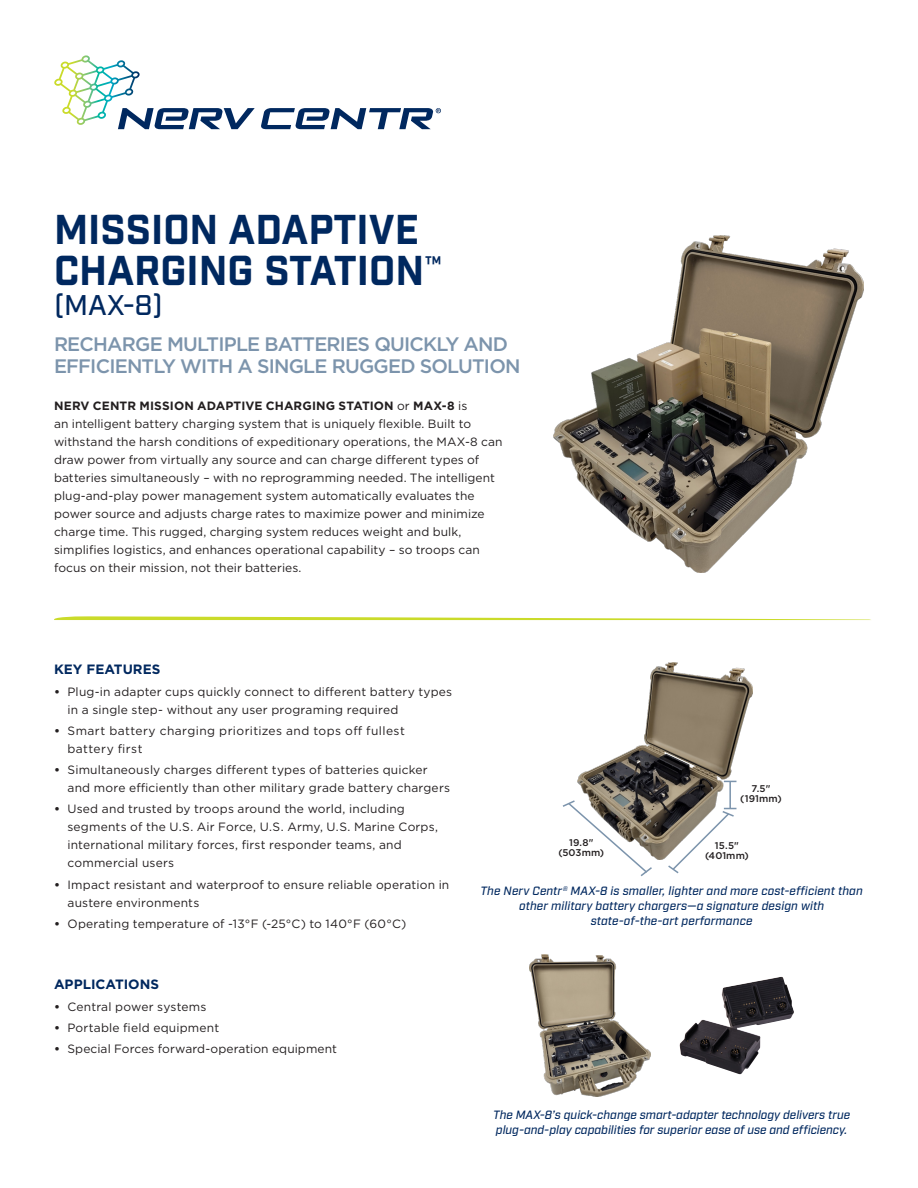
<style>
.page{position:relative;width:918px;height:1188px;background:#fff}
.page>*{position:absolute;margin:0;border:0;box-sizing:border-box;transform-origin:0 0}
.t1{font:40.5px/40.5px "Industry Inc Base";color:#00285f}
.t2{font:500 28.5px "Industry";color:#00285f}
.t3{font:500 19.5px/22.5px "Gotham";letter-spacing:-.04em;color:#7c94ac}
.t4{font:700 13.5px "Gotham";color:#00285f}
.t5{font:12px/18px "Gotham";letter-spacing:.01em;color:#231f20}
.t6{font:italic 500 12px/15px "Industry";color:#00285f;text-align:center}
.t7{font:12px/18px "Gotham";letter-spacing:.035em;color:#231f20}
.t8{font:500 9.75px/10.5px "Gotham";letter-spacing:.01em;color:#231f20;text-align:center}
.s1{font-weight:700}
</style>
<div class="page">
<svg style="left:54px;top:55px;width:201px;height:74px"></svg>
<svg style="left:261px;top:108px;width:180px;height:21px"></svg>
<svg style="left:54px;top:616px;width:817px;height:4px"></svg>
<img style="left:553px;top:235px;width:311px;height:338px">
<img style="left:679px;top:977px;width:115px;height:98px">
<img style="left:530px;top:955px;width:121px;height:142px">
<svg style="left:562px;top:800px;width:90px;height:77px"></svg>
<svg style="left:668px;top:860px;width:16px;height:14px"></svg>
<img style="left:577px;top:663px;width:176px;height:197px">
<h1 class="t1" style="left:54px;top:212px;width:389px">MISSION ADAPTIVE<br>CHARGING STATION<sup>™</sup></h1>
<h2 class="t2" style="left:54px;top:288px;width:110px">(MAX-8)</h2>
<h3 class="t3" style="left:54px;top:332px;width:468px">RECHARGE MULTIPLE BATTERIES QUICKLY AND<br>EFFICIENTLY WITH A SINGLE RUGGED SOLUTION</h3>
<p class="t5" style="left:54px;top:396px;width:450px"><span class="s1">NERV CENTR MISSION ADAPTIVE CHARGING STATION</span> or <span class="s1">MAX-8</span> is<br>an intelligent battery charging system that is uniquely flexible. Built to withstand the harsh conditions of expeditionary operations, the MAX-8 can draw power from virtually any source and can charge different types of batteries simultaneously – with no reprogramming needed. The intelligent plug-and-play power management system automatically evaluates the power source and adjusts charge rates to maximize power and minimize charge time. This rugged, charging system reduces weight and bulk, simplifies logistics, and enhances operational capability – so troops can focus on their mission, not their batteries.</p>
<p class="t4" style="left:54px;top:661px;width:108px">KEY FEATURES</p>
<p class="t5" style="left:68px;top:682px;width:386px;text-indent:-14px"><span class="s1">•</span> Plug-in adapter cups quickly connect to different battery types in a single step- without any user programing required</p>
<p class="t7" style="left:68px;top:721px;width:339px;text-indent:-14px"><span class="s1">•</span> Smart battery charging prioritizes and tops off fullest battery first</p>
<p class="t5" style="left:68px;top:761px;width:384px;text-indent:-14px"><span class="s1">•</span> Simultaneously charges different types of batteries quicker and more efficiently than other military grade battery chargers</p>
<p class="t5" style="left:68px;top:800px;width:372px;text-indent:-14px"><span class="s1">•</span> Used and trusted by troops around the world, including segments of the U.S. Air Force, U.S. Army, U.S. Marine Corps, international military forces, first responder teams, and commercial users</p>
<p class="t5" style="left:68px;top:875px;width:383px;text-indent:-14px"><span class="s1">•</span> Impact resistant and waterproof to ensure reliable operation in austere environments</p>
<p class="t5" style="left:54px;top:914px;width:354px"><span class="s1">•</span> Operating temperature of -13°F (-25°C) to 140°F (60°C)</p>
<p class="t4" style="left:54px;top:976px;width:107px">APPLICATIONS</p>
<p class="t5" style="left:54px;top:997px;width:154px"><span class="s1">•</span> Central power systems</p>
<p class="t5" style="left:54px;top:1018px;width:167px"><span class="s1">•</span> Portable field equipment</p>
<p class="t5" style="left:54px;top:1040px;width:285px"><span class="s1">•</span> Special Forces forward-operation equipment</p>
<p class="t8" style="left:558px;top:837px;width:47px">19.8" (503mm)</p>
<p class="t8" style="left:740px;top:783px;width:43px">7.5" (191mm)</p>
<p class="t8" style="left:705px;top:840px;width:45px">15.5" (401mm)</p>
<p class="t6" style="left:480px;top:884px;width:384px">The Nerv Centr® MAX-8 is smaller, lighter and more cost-efficient than other military battery chargers—a signature design with state-of-the-art performance</p>
<p class="t6" style="left:493px;top:1108px;width:359px;text-align:left">The MAX-8’s quick‑change smart-adapter technology delivers true plug‑and‑play capabilities for superior ease of use and efficiency.</p>
</div>
